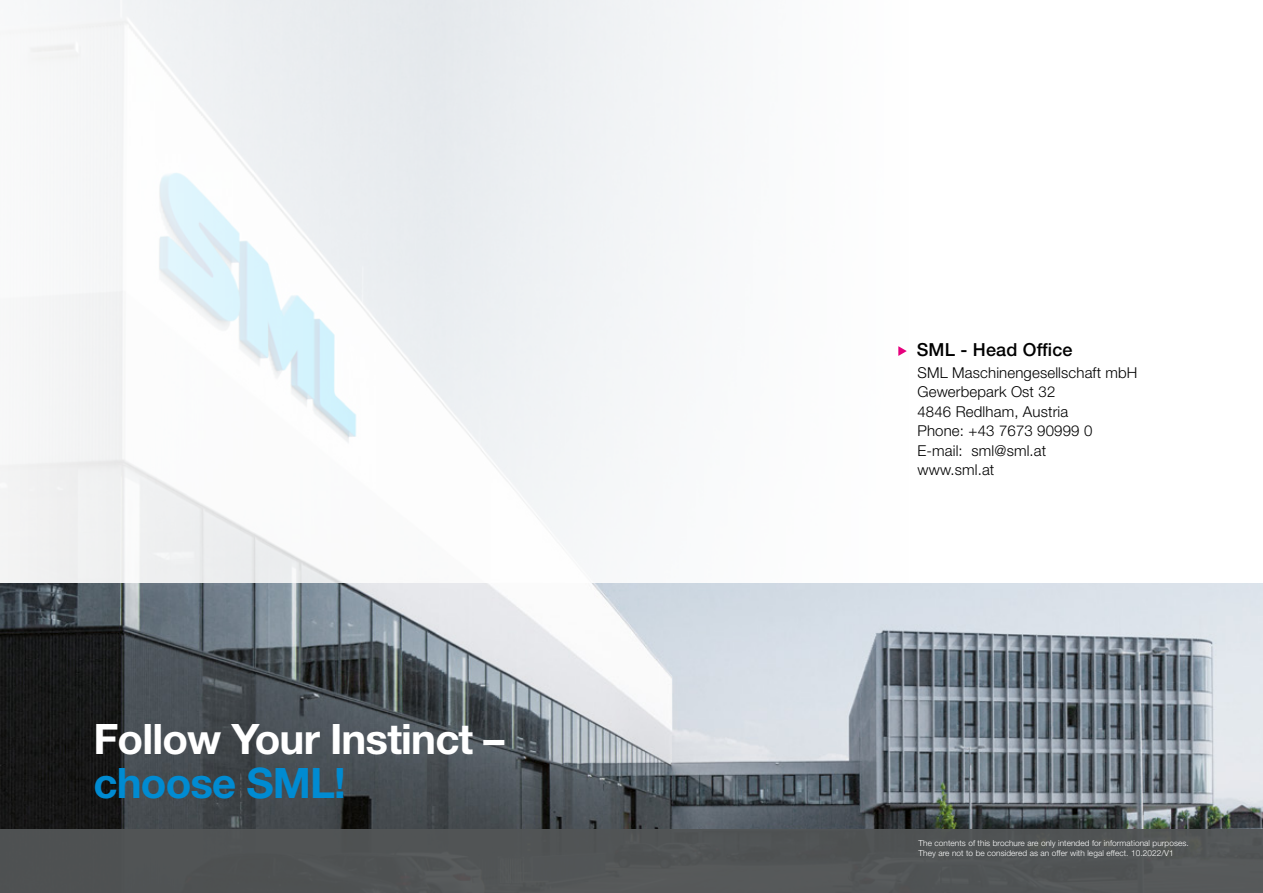
<style>
.page{position:relative;width:1263px;height:893px;background:#fff}
.page>*{position:absolute;margin:0;border:0;box-sizing:border-box;transform-origin:0 0}
.t1{font:700 42px "Helvetica Neue LT Std";letter-spacing:-.02em;color:#fff}
.t2{font:700 42px "Helvetica Neue LT Std";letter-spacing:-.02em;color:#008bd2}
.t3{font:500 18px "Helvetica Neue LT Std";letter-spacing:.01em;color:#000}
.t4{font:300 15px/19.5px "Helvetica Neue LT Std";letter-spacing:.01em;color:#000}
.t5{font:300 8.25px/10.5px "Helvetica Neue LT Std";letter-spacing:.01em;color:#fff}
</style>
<div class="page">
<img style="left:0;top:583px;width:1263px;height:246px">
<svg style="left:898px;top:346px;width:9px;height:10px"></svg>
<div style="left:0;top:829px;width:1263px;height:64px;background:#525556"></div>
<h1 class="t1" style="left:94px;top:713px;width:412px">Follow Your Instinct –</h1>
<h1 class="t2" style="left:94px;top:757px;width:254px">choose SML!</h1>
<h2 class="t3" style="left:917px;top:339px;width:157px">SML - Head Office</h2>
<h3 class="t4" style="left:917px;top:362px;width:222px">SML Maschinengesellschaft mbH<br>Gewerbepark Ost 32<br>4846 Redlham, Austria<br>Phone: +43 7673 90999 0<br>E-mail: sml@sml.at<br>www.sml.at</h3>
<p class="t5" style="left:918px;top:837px;width:272px">The contents of this brochure are only intended for informational purposes.<br>They are not to be considered as an offer with legal effect. 10.2022/V1</p>
</div>
